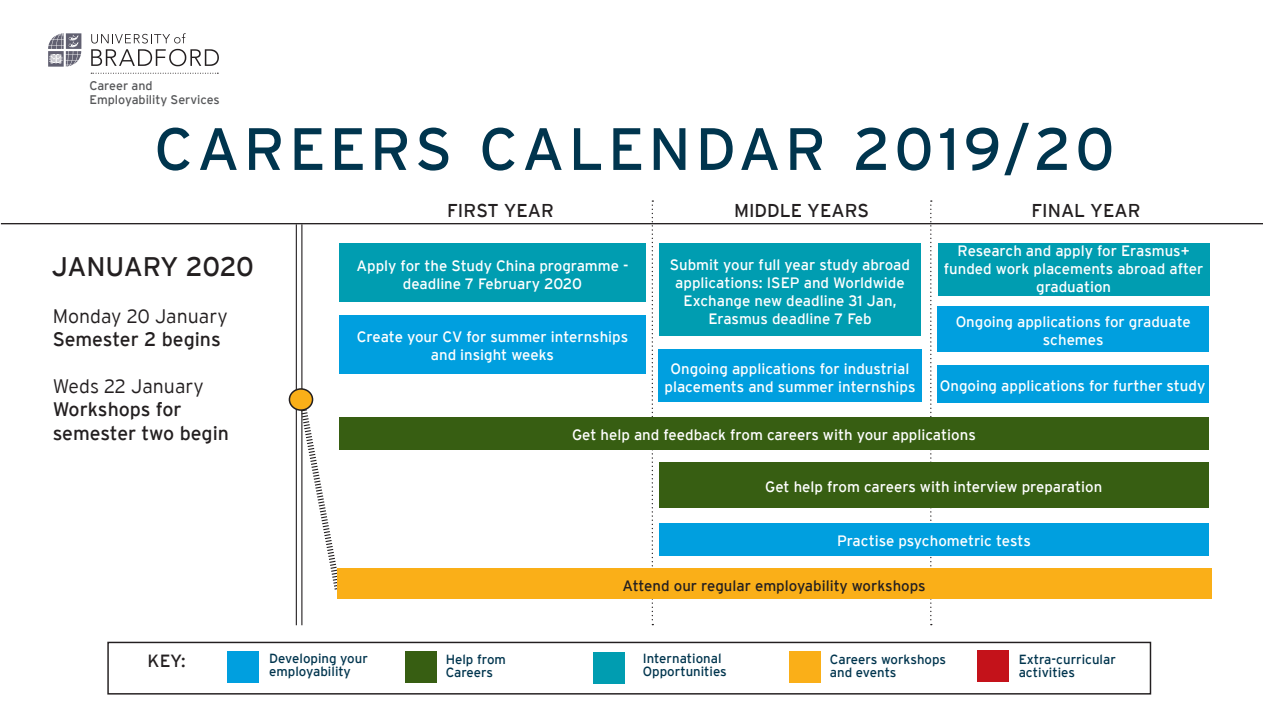
<style>
.page{position:relative;width:1263px;height:723px;background:#fff}
.page>*{position:absolute;margin:0;border:0;box-sizing:border-box;transform-origin:0 0}
.t1{font:59.55px "Interstate";letter-spacing:.065em;color:#00354e}
.t2{font:26.85px "Interstate";letter-spacing:-.02em;color:#231f20}
.t3{font:19.5px/23.4px "Interstate";color:#231f20}
.t4{font:300 19.5px "Interstate";color:#231f20}
.t5{font:18.6px "Interstate";color:#231f20}
.t6{font:17.7px "Interstate";color:#231f20}
.t7{font:15px/18px "Interstate";color:#fff;text-align:center}
.t8{font:15px "Interstate";color:#231f20}
.t9{font:13.2px/13.2px "Interstate";color:#00354e}
.t10{font:12.45px "Interstate";color:#57585a}
</style>
<div class="page">
<svg style="left:297px;top:397px;width:45px;height:193px"></svg>
<div style="left:107px;top:642px;width:1044px;height:52px;border:1px solid #231f20"></div>
<hr style="left:1px;top:223px;width:1262px;height:1px;background:#231f20">
<div style="left:977px;top:651px;width:31px;height:31px;background:#c4121a"></div>
<div style="left:789px;top:651px;width:31px;height:32px;background:#faaf18"></div>
<div style="left:405px;top:651px;width:31px;height:32px;background:#375e12"></div>
<div style="left:228px;top:651px;width:31px;height:31px;background:#009fdf"></div>
<div style="left:593px;top:652px;width:31px;height:31px;background:#009db1"></div>
<svg style="left:48px;top:33px;width:33px;height:34px"></svg>
<svg style="left:91px;top:33px;width:128px;height:33px"></svg>
<svg style="left:91px;top:73px;width:127px;height:1px"></svg>
<hr style="left:301px;top:224px;width:1px;height:401px;background:#231f20">
<hr style="left:296px;top:224px;width:1px;height:401px;background:#231f20">
<svg style="left:652px;top:200px;width:1px;height:425px"></svg>
<svg style="left:930px;top:200px;width:2px;height:425px"></svg>
<div style="left:289px;top:389px;width:24px;height:21px;background:#faaf18;border-radius:50%"></div>
<div style="left:289px;top:388px;width:24px;height:23px;border:2px solid #231f20;border-radius:50%"></div>
<div style="left:337px;top:569px;width:874px;height:30px;background:#faaf18"></div>
<div style="left:659px;top:462px;width:549px;height:46px;background:#375e12"></div>
<div style="left:937px;top:365px;width:271px;height:37px;background:#009fdf"></div>
<div style="left:658px;top:349px;width:264px;height:53px;background:#009fdf"></div>
<div style="left:659px;top:523px;width:550px;height:32px;background:#009fdf"></div>
<div style="left:339px;top:244px;width:307px;height:58px;background:#009db1"></div>
<div style="left:659px;top:244px;width:262px;height:92px;background:#009db1"></div>
<div style="left:937px;top:306px;width:272px;height:46px;background:#009fdf"></div>
<div style="left:938px;top:243px;width:271px;height:52px;background:#009db1"></div>
<div style="left:339px;top:417px;width:870px;height:32px;background:#375e12"></div>
<div style="left:339px;top:315px;width:307px;height:59px;background:#009fdf"></div>
<p class="t10" style="left:89px;top:79px;width:65px">Career and</p>
<p class="t10" style="left:89px;top:93px;width:132px">Employability Services</p>
<p class="t1" style="left:154px;top:116px;width:962px">CAREERS CALENDAR 2019/20</p>
<p class="t2" style="left:52px;top:252px;width:204px">JANUARY 2020</p>
<p class="t4" style="left:53px;top:305px;width:177px">Monday 20 January</p>
<p class="t3" style="left:53px;top:327px;width:170px">Semester 2 begins</p>
<p class="t4" style="left:53px;top:375px;width:153px">Weds 22 January</p>
<p class="t3" style="left:53px;top:398px;width:178px">Workshops for semester two begin</p>
<p class="t5" style="left:447px;top:200px;width:108px">FIRST YEAR</p>
<p class="t5" style="left:734px;top:200px;width:137px">MIDDLE YEARS</p>
<p class="t5" style="left:1031px;top:200px;width:111px">FINAL YEAR</p>
<p class="t7" style="left:944px;top:242px;width:261px">Research and apply for Erasmus+ funded work placements abroad after graduation</p>
<p class="t7" style="left:356px;top:256px;width:274px">Apply for the Study China programme - deadline 7 February 2020</p>
<p class="t7" style="left:670px;top:255px;width:242px">Submit your full year study abroad applications: ISEP and Worldwide<br>Exchange new deadline 31 Jan,</p>
<p class="t7" style="left:708px;top:309px;width:165px">Erasmus deadline 7 Feb</p>
<p class="t7" style="left:956px;top:313px;width:237px">Ongoing applications for graduate schemes</p>
<p class="t7" style="left:357px;top:328px;width:273px">Create your CV for summer internships</p>
<p class="t7" style="left:431px;top:346px;width:125px">and insight weeks</p>
<p class="t7" style="left:664px;top:359px;width:253px">Ongoing applications for industrial placements and summer internships</p>
<p class="t7" style="left:940px;top:376px;width:267px">Ongoing applications for further study</p>
<p class="t7" style="left:572px;top:426px;width:405px">Get help and feedback from careers with your applications</p>
<p class="t7" style="left:765px;top:477px;width:338px">Get help from careers with interview preparation</p>
<p class="t7" style="left:837px;top:531px;width:195px">Practise psychometric tests</p>
<p class="t8" style="left:622px;top:577px;width:305px">Attend our regular employability workshops</p>
<p class="t6" style="left:148px;top:651px;width:40px">KEY:</p>
<p class="t9" style="left:643px;top:651px;width:80px">International</p>
<p class="t9" style="left:643px;top:664px;width:86px">Opportunities</p>
<p class="t9" style="left:269px;top:652px;width:100px">Developing your</p>
<p class="t9" style="left:269px;top:665px;width:83px">employability</p>
<p class="t9" style="left:446px;top:652px;width:62px">Help from<br>Careers</p>
<p class="t9" style="left:830px;top:652px;width:118px">Careers workshops</p>
<p class="t9" style="left:830px;top:665px;width:68px">and events</p>
<p class="t9" style="left:1019px;top:652px;width:99px">Extra-curricular</p>
<p class="t9" style="left:1019px;top:666px;width:58px">activities</p>
</div>
